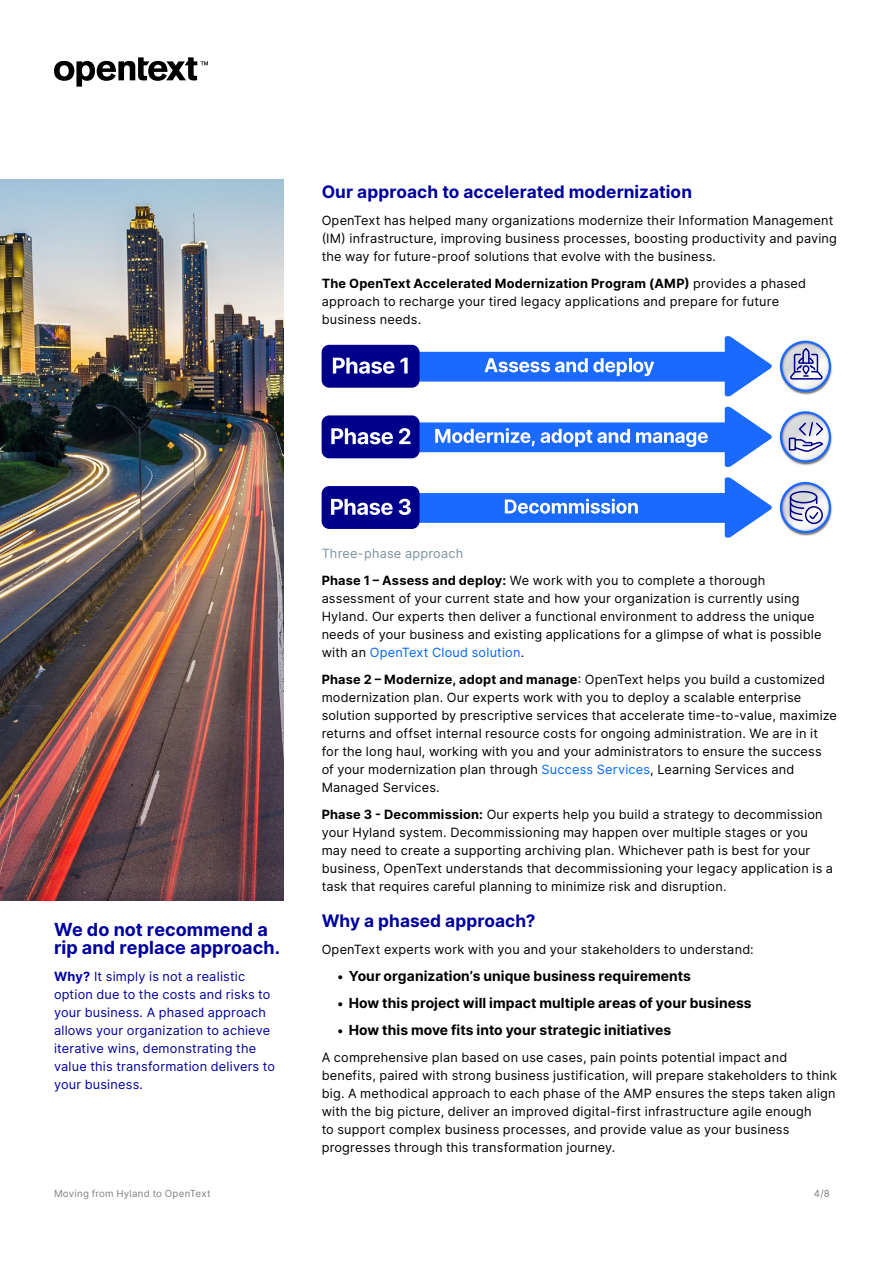
<style>
.page{position:relative;width:893px;height:1263px;background:#fff}
.page>*{position:absolute;margin:0;border:0;box-sizing:border-box;transform-origin:0 0}
.Sidebar_Header{font:700 18px/18px "Inter";letter-spacing:.005em;color:#00009f}
.t1{font:700 17.25px "Inter";letter-spacing:.005em;color:#00009f}
.t2{font:700 13.8px "Inter";letter-spacing:.005em;color:#000}
.Body{font:12.75px/18px "Inter";letter-spacing:.015em;color:#000}
.Sidebar_body{font:12.75px/18px "Inter";letter-spacing:.015em;color:#00009f}
.t3{font:12.75px "Inter";letter-spacing:.015em;color:#7e929f}
.t4{font:9.75px "Inter";letter-spacing:.025em;color:#808080}
.s1{font-weight:700}
.s2{color:#06f}
.s3{font-weight:400;font-size:12.75px}
</style>
<div class="page">
<svg style="left:54px;top:57px;width:154px;height:30px"></svg>
<svg style="left:777px;top:340px;width:57px;height:56px"></svg>
<svg style="left:781px;top:342px;width:49px;height:49px"></svg>
<div style="left:780px;top:341px;width:51px;height:51px;border:2px solid #1a6aff;border-radius:50%"></div>
<svg style="left:777px;top:410px;width:57px;height:57px"></svg>
<svg style="left:781px;top:412px;width:49px;height:49px"></svg>
<div style="left:780px;top:411px;width:51px;height:51px;border:2px solid #1a6aff;border-radius:50%"></div>
<svg style="left:777px;top:481px;width:57px;height:56px"></svg>
<svg style="left:781px;top:483px;width:49px;height:49px"></svg>
<div style="left:780px;top:482px;width:51px;height:51px;border:2px solid #1a6aff;border-radius:50%"></div>
<div style="left:322px;top:345px;width:98px;height:43px;background:#00008b;border-radius:8px"></div>
<svg style="left:329px;top:336px;width:443px;height:60px"></svg>
<div style="left:322px;top:415px;width:98px;height:43px;background:#00008b;border-radius:8px"></div>
<svg style="left:329px;top:407px;width:443px;height:60px"></svg>
<div style="left:322px;top:486px;width:98px;height:43px;background:#00008b;border-radius:8px"></div>
<svg style="left:329px;top:477px;width:443px;height:61px"></svg>
<svg style="left:789px;top:349px;width:34px;height:32px"></svg>
<div style="left:789px;top:438px;width:7px;height:12px;border:2px solid #00008b"></div>
<svg style="left:793px;top:421px;width:32px;height:32px"></svg>
<div style="left:790px;top:491px;width:27px;height:12px;border:2px solid #00008b;border-radius:50%"></div>
<div style="left:805px;top:506px;width:18px;height:18px;border:2px solid #00008b;border-radius:50%"></div>
<svg style="left:789px;top:496px;width:31px;height:26px"></svg>
<img style="left:0;top:180px;width:284px;height:720px">
<h3 class="t1" style="left:322px;top:179px;width:372px">Our approach to accelerated modernization</h3>
<p class="Body" style="left:322px;top:211px;width:517px">OpenText has helped many organizations modernize their Information Management (IM) infrastructure, improving business processes, boosting productivity and paving the way for future-proof solutions that evolve with the business.</p>
<p class="Body" style="left:322px;top:274px;width:486px"><span class="s1">The OpenText Accelerated Modernization Program (AMP)</span> provides a phased approach to recharge your tired legacy applications and prepare for future business needs.</p>
<p class="Sidebar_Header" style="left:54px;top:920px;width:228px">We do not recommend a rip and replace approach.</p>
<p class="Sidebar_body" style="left:54px;top:967px;width:223px"><span class="s1">Why?</span> It simply is not a realistic option due to the costs and risks to your business. A phased approach allows your organization to achieve iterative wins, demonstrating the value this transformation delivers to your business.</p>
<p class="t3" style="left:322px;top:544px;width:143px">Three-phase approach</p>
<p class="Body" style="left:322px;top:571px;width:501px"><span class="s1">Phase 1 – Assess and deploy:</span> We work with you to complete a thorough assessment of your current state and how your organization is currently using Hyland. Our experts then deliver a functional environment to address the unique needs of your business and existing applications for a glimpse of what is possible with an <span class="s2">OpenText Cloud solution</span>.</p>
<p class="Body" style="left:322px;top:670px;width:517px"><span class="s1">Phase 2 – Modernize, adopt and manage</span>: OpenText helps you build a customized modernization plan. Our experts work with you to deploy a scalable enterprise solution supported by prescriptive services that accelerate time-to-value, maximize returns and offset internal resource costs for ongoing administration. We are in it for the long haul, working with you and your administrators to ensure the success of your modernization plan through <span class="s2">Success Services</span>, Learning Services and Managed Services.</p>
<p class="Body" style="left:322px;top:805px;width:513px"><span class="s1">Phase 3 - Decommission:</span> Our experts help you build a strategy to decommission your Hyland system. Decommissioning may happen over multiple stages or you may need to create a supporting archiving plan. Whichever path is best for your business, OpenText understands that decommissioning your legacy application is a task that requires careful planning to minimize risk and disruption.</p>
<h3 class="t1" style="left:322px;top:908px;width:215px">Why a phased approach?</h3>
<p class="Body" style="left:322px;top:940px;width:434px">OpenText experts work with you and your stakeholders to understand:</p>
<p class="t2" style="left:337px;top:966px;width:356px"><span class="s3">•</span> Your organization’s unique business requirements</p>
<p class="t2" style="left:337px;top:993px;width:417px"><span class="s3">•</span> How this project will impact multiple areas of your business</p>
<p class="t2" style="left:337px;top:1020px;width:336px"><span class="s3">•</span> How this move fits into your strategic initiatives</p>
<p class="Body" style="left:322px;top:1048px;width:517px">A comprehensive plan based on use cases, pain points potential impact and benefits, paired with strong business justification, will prepare stakeholders to think big. A methodical approach to each phase of the AMP ensures the steps taken align with the big picture, deliver an improved digital-first infrastructure agile enough<br>to support complex business processes, and provide value as your business progresses through this transformation journey.</p>
<p class="t4" style="left:54px;top:1186px;width:158px">Moving from Hyland to OpenText</p>
<p class="t4" style="left:814px;top:1186px;width:18px">4/8</p>
</div>
